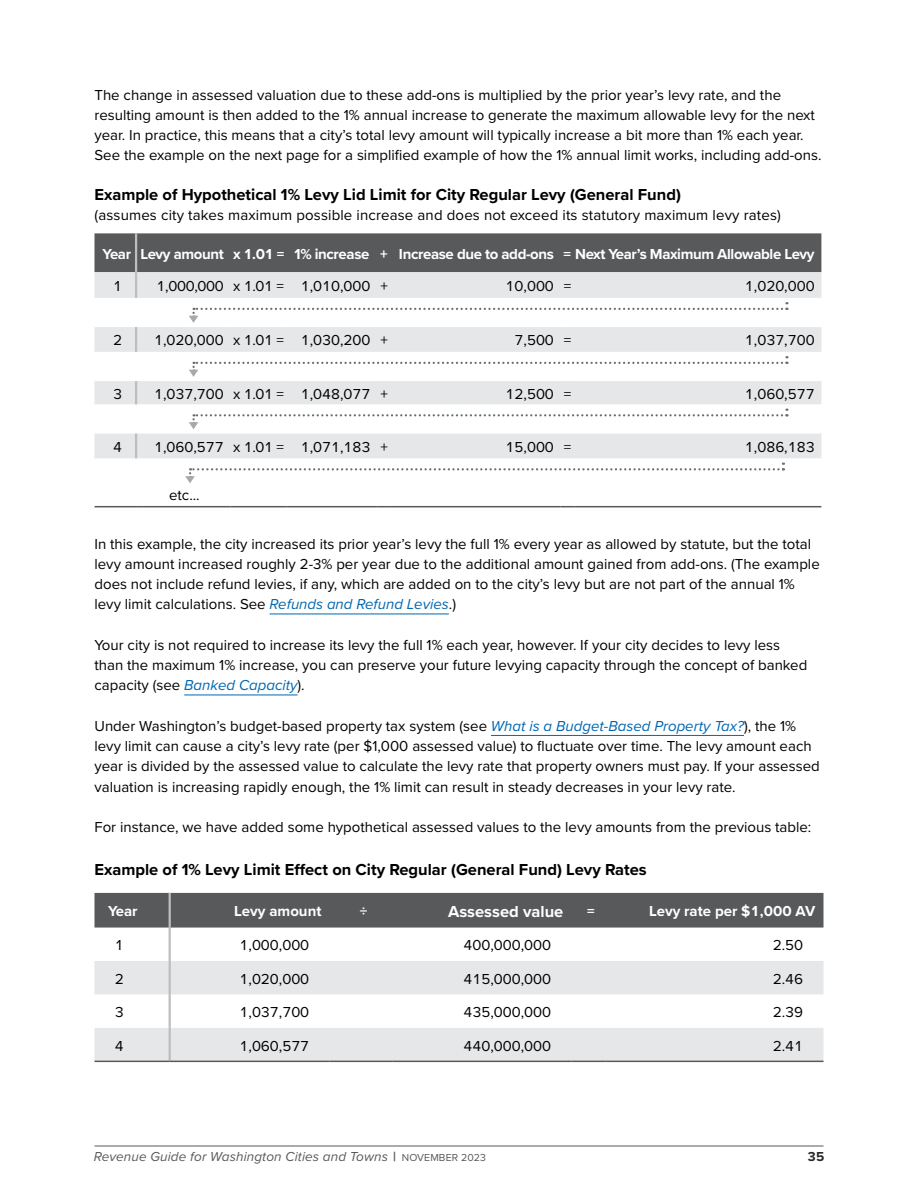
<style>
.page{position:relative;width:918px;height:1188px;background:#fff}
.page>*{position:absolute;margin:0;border:0;box-sizing:border-box;transform-origin:0 0}
.Table_Title{font:700 16.5px "Proxima Nova";color:#000}
.t1{font:700 16.5px "Proxima Nova";color:#fff}
.Body_Text{font:15px/20.2px "Proxima Nova";color:#000}
.t2{font:700 15px "Proxima Nova";letter-spacing:-.025em;color:#fff}
.t3{font:700 15px "Proxima Nova";color:#fff}
.t4{font:italic 13.5px "Proxima Nova";letter-spacing:.01em;color:#58595b}
.t5{font:700 13.5px "Proxima Nova";color:#292829}
.s1{font-style:italic;color:#0067b1}
.s2{font-weight:700;font-style:normal}
.s3{font-style:normal;font-size:10.5px}
</style>
<div class="page">
<hr style="left:94px;top:1146px;width:730px;height:1px;background:#58595b">
<hr style="left:270px;top:614px;width:179px;height:1px;background:#0067b1">
<hr style="left:184px;top:695px;width:114px;height:1px;background:#0067b1">
<hr style="left:491px;top:735px;width:253px;height:1px;background:#0067b1">
<div style="left:94px;top:233px;width:727px;height:39px;background:#58595b"></div>
<svg style="left:94px;top:272px;width:727px;height:186px;background:#e9e9ea"></svg>
<hr style="left:136px;top:325px;width:95px;height:2px;background:#fff">
<hr style="left:94px;top:298px;width:42px;height:2px;background:#fff">
<hr style="left:136px;top:298px;width:95px;height:2px;background:#fff">
<hr style="left:574px;top:298px;width:247px;height:2px;background:#fff">
<hr style="left:94px;top:325px;width:42px;height:2px;background:#fff">
<hr style="left:136px;top:431px;width:95px;height:3px;background:#fff">
<hr style="left:574px;top:431px;width:247px;height:3px;background:#fff">
<hr style="left:94px;top:404px;width:42px;height:3px;background:#fff">
<hr style="left:136px;top:404px;width:95px;height:3px;background:#fff">
<hr style="left:574px;top:404px;width:247px;height:3px;background:#fff">
<hr style="left:94px;top:431px;width:42px;height:3px;background:#fff">
<hr style="left:574px;top:325px;width:247px;height:2px;background:#fff">
<hr style="left:94px;top:352px;width:42px;height:2px;background:#fff">
<hr style="left:136px;top:352px;width:95px;height:2px;background:#fff">
<hr style="left:574px;top:352px;width:247px;height:2px;background:#fff">
<hr style="left:94px;top:379px;width:42px;height:2px;background:#fff">
<hr style="left:136px;top:379px;width:95px;height:2px;background:#fff">
<hr style="left:574px;top:379px;width:247px;height:2px;background:#fff">
<hr style="left:135px;top:272px;width:2px;height:26px;background:#bcbec0">
<hr style="left:135px;top:327px;width:2px;height:25px;background:#bcbec0">
<hr style="left:135px;top:381px;width:2px;height:23px;background:#bcbec0">
<hr style="left:135px;top:434px;width:2px;height:24px;background:#bcbec0">
<hr style="left:135px;top:233px;width:2px;height:39px;background:#bcbec0">
<hr style="left:94px;top:506px;width:42px;height:1px;background:#58595b">
<hr style="left:136px;top:506px;width:95px;height:1px;background:#58595b">
<hr style="left:231px;top:506px;width:56px;height:1px;background:#58595b">
<hr style="left:287px;top:506px;width:90px;height:1px;background:#58595b">
<svg style="left:377px;top:506px;width:14px;height:1px"></svg>
<hr style="left:391px;top:506px;width:170px;height:1px;background:#58595b">
<svg style="left:561px;top:506px;width:13px;height:1px"></svg>
<hr style="left:574px;top:506px;width:247px;height:1px;background:#58595b">
<svg style="left:189px;top:298px;width:599px;height:29px"></svg>
<svg style="left:189px;top:352px;width:599px;height:29px"></svg>
<svg style="left:189px;top:404px;width:599px;height:30px"></svg>
<svg style="left:185px;top:458px;width:599px;height:25px"></svg>
<div style="left:94px;top:893px;width:730px;height:35px;background:#58595b"></div>
<svg style="left:94px;top:961px;width:730px;height:100px;fill:#e6e7e8"></svg>
<hr style="left:169px;top:928px;width:2px;height:33px;background:#bcbec0">
<hr style="left:169px;top:961px;width:2px;height:33px;background:#bcbec0">
<hr style="left:169px;top:994px;width:2px;height:34px;background:#bcbec0">
<hr style="left:169px;top:1028px;width:2px;height:33px;background:#bcbec0">
<hr style="left:169px;top:893px;width:2px;height:35px;background:#bcbec0">
<hr style="left:95px;top:1061px;width:75px;height:1px;background:#58595b">
<hr style="left:170px;top:1061px;width:160px;height:1px;background:#58595b">
<hr style="left:330px;top:1061px;width:62px;height:1px;background:#58595b">
<hr style="left:392px;top:1061px;width:179px;height:1px;background:#58595b">
<hr style="left:571px;top:1061px;width:34px;height:1px;background:#58595b">
<hr style="left:605px;top:1061px;width:219px;height:1px;background:#58595b">
<p class="Body_Text" style="left:94px;top:84px;width:729px">The change in assessed valuation due to these add-ons is multiplied by the prior year’s levy rate, and the resulting amount is then added to the 1% annual increase to generate the maximum allowable levy for the next year. In practice, this means that a city’s total levy amount will typically increase a bit more than 1% each year.<br>See the example on the next page for a simplified example of how the 1% annual limit works, including add-ons.</p>
<p class="Table_Title" style="left:94px;top:182px;width:588px">Example of Hypothetical 1% Levy Lid Limit for City Regular Levy (General Fund)</p>
<p class="Body_Text" style="left:94px;top:204px;width:688px">(assumes city takes maximum possible increase and does not exceed its statutory maximum levy rates)</p>
<p class="t2" style="left:103px;top:243px;width:30px">Year</p>
<p class="t2" style="left:140px;top:243px;width:85px">Levy amount</p>
<p class="t2" style="left:233px;top:243px;width:53px">x 1.01 =</p>
<p class="t2" style="left:295px;top:243px;width:76px">1% increase</p>
<p class="t2" style="left:380px;top:243px;width:9px">+</p>
<p class="t2" style="left:399px;top:243px;width:156px">Increase due to add-ons</p>
<p class="t2" style="left:564px;top:243px;width:253px">= Next Year’s Maximum Allowable Levy</p>
<p class="Body_Text" style="left:113px;top:275px;width:10px">1</p>
<p class="Body_Text" style="left:157px;top:275px;width:69px">1,000,000</p>
<p class="Body_Text" style="left:233px;top:275px;width:52px">x 1.01 =</p>
<p class="Body_Text" style="left:301px;top:275px;width:71px">1,010,000</p>
<p class="Body_Text" style="left:380px;top:275px;width:9px">+</p>
<p class="Body_Text" style="left:506px;top:275px;width:50px">10,000</p>
<p class="Body_Text" style="left:564px;top:275px;width:9px">=</p>
<p class="Body_Text" style="left:745px;top:275px;width:71px">1,020,000</p>
<p class="Body_Text" style="left:113px;top:330px;width:10px">2</p>
<p class="Body_Text" style="left:154px;top:330px;width:71px">1,020,000</p>
<p class="Body_Text" style="left:233px;top:330px;width:52px">x 1.01 =</p>
<p class="Body_Text" style="left:301px;top:330px;width:71px">1,030,200</p>
<p class="Body_Text" style="left:380px;top:330px;width:9px">+</p>
<p class="Body_Text" style="left:515px;top:330px;width:41px">7,500</p>
<p class="Body_Text" style="left:564px;top:330px;width:9px">=</p>
<p class="Body_Text" style="left:745px;top:330px;width:71px">1,037,700</p>
<p class="Body_Text" style="left:113px;top:383px;width:10px">3</p>
<p class="Body_Text" style="left:154px;top:383px;width:71px">1,037,700</p>
<p class="Body_Text" style="left:233px;top:383px;width:52px">x 1.01 =</p>
<p class="Body_Text" style="left:301px;top:383px;width:71px">1,048,077</p>
<p class="Body_Text" style="left:380px;top:383px;width:9px">+</p>
<p class="Body_Text" style="left:506px;top:383px;width:50px">12,500</p>
<p class="Body_Text" style="left:564px;top:383px;width:9px">=</p>
<p class="Body_Text" style="left:745px;top:383px;width:71px">1,060,577</p>
<p class="Body_Text" style="left:113px;top:436px;width:10px">4</p>
<p class="Body_Text" style="left:154px;top:436px;width:71px">1,060,577</p>
<p class="Body_Text" style="left:233px;top:436px;width:52px">x 1.01 =</p>
<p class="Body_Text" style="left:301px;top:436px;width:71px">1,071,183</p>
<p class="Body_Text" style="left:380px;top:436px;width:9px">+</p>
<p class="Body_Text" style="left:506px;top:436px;width:50px">15,000</p>
<p class="Body_Text" style="left:564px;top:436px;width:9px">=</p>
<p class="Body_Text" style="left:745px;top:436px;width:71px">1,086,183</p>
<p class="Body_Text" style="left:169px;top:484px;width:32px">etc...</p>
<p class="Body_Text" style="left:95px;top:533px;width:727px">In this example, the city increased its prior year’s levy the full 1% every year as allowed by statute, but the total levy amount increased roughly 2-3% per year due to the additional amount gained from add-ons. (The example does not include refund levies, if any, which are added on to the city’s levy but are not part of the annual 1% levy limit calculations. See <span class="s1">Refunds and Refund Levies</span>.)</p>
<p class="Body_Text" style="left:95px;top:634px;width:714px">Your city is not required to increase its levy the full 1% each year, however. If your city decides to levy less than the maximum 1% increase, you can preserve your future levying capacity through the concept of banked capacity (see <span class="s1">Banked Capacity</span>).</p>
<p class="Body_Text" style="left:95px;top:715px;width:727px">Under Washington’s budget-based property tax system (see <span class="s1">What is a Budget-Based Property Tax?</span>), the 1% levy limit can cause a city’s levy rate (per $1,000 assessed value) to fluctuate over time. The levy amount each year is divided by the assessed value to calculate the levy rate that property owners must pay. If your assessed valuation is increasing rapidly enough, the 1% limit can result in steady decreases in your levy rate.</p>
<p class="Body_Text" style="left:95px;top:816px;width:718px">For instance, we have added some hypothetical assessed values to the levy amounts from the previous table:</p>
<p class="Table_Title" style="left:95px;top:858px;width:554px">Example of 1% Levy Limit Effect on City Regular (General Fund) Levy Rates</p>
<p class="t2" style="left:108px;top:900px;width:31px">Year</p>
<p class="t3" style="left:234px;top:900px;width:89px">Levy amount</p>
<p class="t2" style="left:360px;top:900px;width:9px">÷</p>
<p class="t1" style="left:448px;top:899px;width:117px">Assessed value</p>
<p class="t2" style="left:587px;top:900px;width:9px">=</p>
<p class="t3" style="left:649px;top:900px;width:168px">Levy rate per $1,000 AV</p>
<p class="Body_Text" style="left:115px;top:934px;width:10px">1</p>
<p class="Body_Text" style="left:240px;top:934px;width:71px">1,000,000</p>
<p class="Body_Text" style="left:464px;top:934px;width:89px">400,000,000</p>
<p class="Body_Text" style="left:773px;top:934px;width:32px">2.50</p>
<p class="Body_Text" style="left:115px;top:968px;width:10px">2</p>
<p class="Body_Text" style="left:240px;top:968px;width:71px">1,020,000</p>
<p class="Body_Text" style="left:464px;top:968px;width:89px">415,000,000</p>
<p class="Body_Text" style="left:773px;top:968px;width:32px">2.46</p>
<p class="Body_Text" style="left:115px;top:1001px;width:10px">3</p>
<p class="Body_Text" style="left:240px;top:1001px;width:71px">1,037,700</p>
<p class="Body_Text" style="left:464px;top:1001px;width:89px">435,000,000</p>
<p class="Body_Text" style="left:773px;top:1001px;width:32px">2.39</p>
<p class="Body_Text" style="left:115px;top:1035px;width:10px">4</p>
<p class="Body_Text" style="left:240px;top:1035px;width:71px">1,060,577</p>
<p class="Body_Text" style="left:464px;top:1035px;width:89px">440,000,000</p>
<p class="Body_Text" style="left:773px;top:1035px;width:32px">2.41</p>
<p class="t4" style="left:94px;top:1146px;width:394px">Revenue Guide for Washington Cities and Towns <span class="s2">|</span> <span class="s3">NOVEMBER 2023</span></p>
<p class="t5" style="left:808px;top:1147px;width:18px">35</p>
</div>
